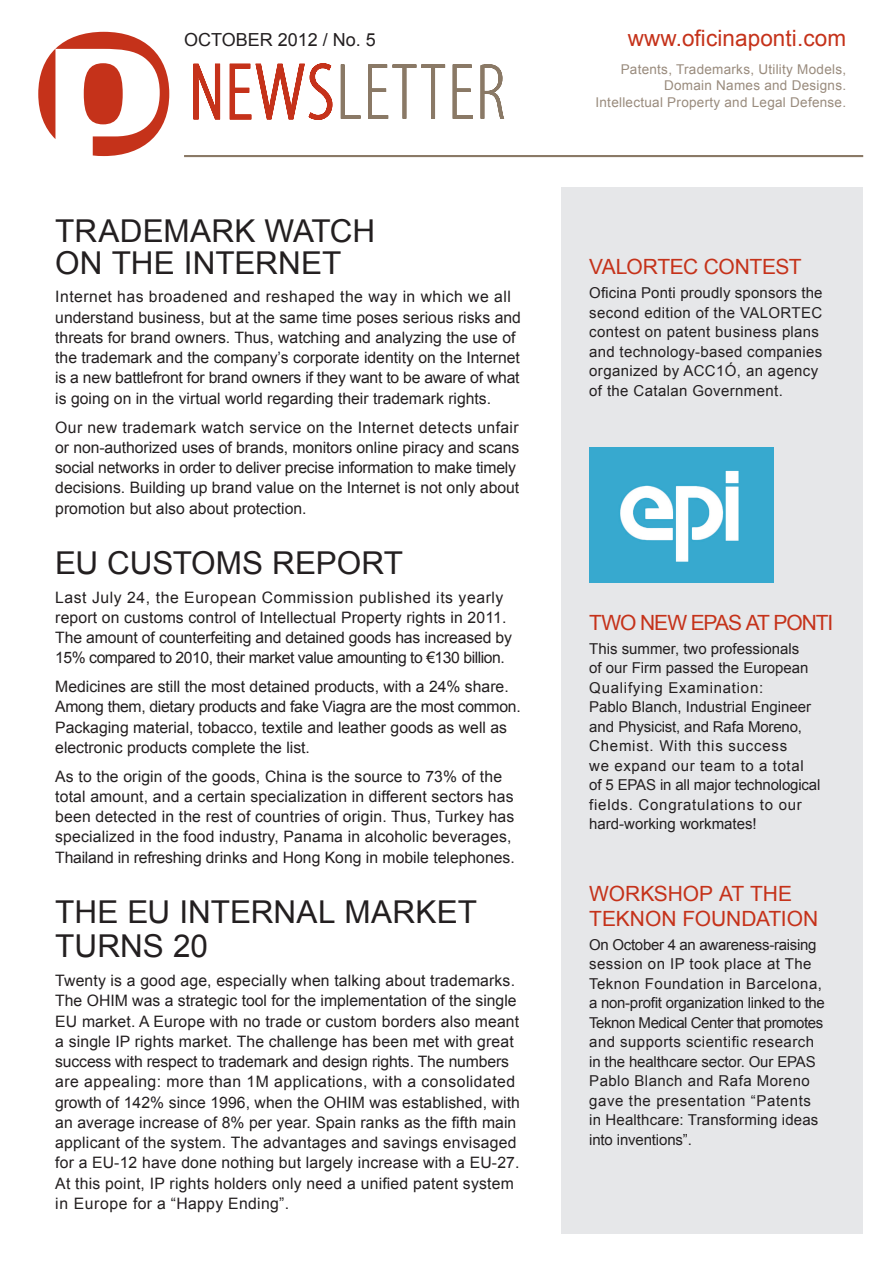
<style>
.page{position:relative;width:893px;height:1263px;background:#fff}
.page>*{position:absolute;margin:0;border:0;box-sizing:border-box;transform-origin:0 0}
.NOTICIA_MERCADO{font:31.5px/31.5px "Arial";color:#231f20}
.t1{font:22.5px "Arial";letter-spacing:.005em;color:#c5321a}
.NOTICIA_EMPRESA{font:21px/24.8px "Arial";letter-spacing:-.015em;color:#c5321a}
.NOTICIA_EMPRESA-2{font:21px "Arial";letter-spacing:-.06em;color:#c5321a}
.t2{font:18px "Arial";color:#231f20}
.NOTICIA_MERCADO-2{font:15.75px/20.2px "Arial";color:#231f20}
.NOTICIA_EMPRESA-3{font:15px/19.5px "Arial";letter-spacing:.01em;color:#231f20}
.t3{font:13.5px/16.8px "Arial";letter-spacing:.02em;color:#998b7d;text-align:right}
</style>
<div class="page">
<div style="left:561px;top:187px;width:302px;height:1046px;background:#e6e7e9"></div>
<svg style="left:38px;top:32px;width:131px;height:124px"></svg>
<svg style="left:193px;top:63px;width:140px;height:57px"></svg>
<svg style="left:341px;top:64px;width:163px;height:55px"></svg>
<hr style="left:184px;top:155px;width:679px;height:2px;background:#8a7966">
<img style="left:589px;top:448px;width:185px;height:134px">
<p class="t2" style="left:184px;top:28px;width:193px">OCTOBER 2012 / No. 5</p>
<p class="t1" style="left:628px;top:24px;width:220px">www.oficinaponti.com</p>
<p class="NOTICIA_MERCADO" style="left:55px;top:216px;width:322px">TRADEMARK WATCH<br>ON THE INTERNET</p>
<p class="NOTICIA_MERCADO-2" style="left:55px;top:287px;width:467px">Internet has broadened and reshaped the way in which we all understand business, but at the same time poses serious risks and threats for brand owners. Thus, watching and analyzing the use of the trademark and the company’s corporate identity on the Internet is a new battlefront for brand owners if they want to be aware of what is going on in the virtual world regarding their trademark rights.</p>
<p class="NOTICIA_MERCADO-2" style="left:55px;top:417px;width:466px">Our new trademark watch service on the Internet detects unfair or non-authorized uses of brands, monitors online piracy and scans social networks in order to deliver precise information to make timely decisions. Building up brand value on the Internet is not only about promotion but also about protection.</p>
<p class="NOTICIA_MERCADO" style="left:55px;top:547px;width:349px">EU CUSTOMS REPORT</p>
<p class="NOTICIA_MERCADO-2" style="left:55px;top:587px;width:458px">Last July 24, the European Commission published its yearly report on customs control of Intellectual Property rights in 2011.<br>The amount of counterfeiting and detained goods has increased by 15% compared to 2010, their market value amounting to €130 billion.</p>
<p class="NOTICIA_MERCADO-2" style="left:55px;top:676px;width:467px">Medicines are still the most detained products, with a 24% share.<br>Among them, dietary products and fake Viagra are the most common.<br>Packaging material, tobacco, textile and leather goods as well as electronic products complete the list.</p>
<p class="NOTICIA_MERCADO-2" style="left:55px;top:766px;width:461px">As to the origin of the goods, China is the source to 73% of the total amount, and a certain specialization in different sectors has been detected in the rest of countries of origin. Thus, Turkey has specialized in the food industry, Panama in alcoholic beverages, Thailand in refreshing drinks and Hong Kong in mobile telephones.</p>
<p class="NOTICIA_MERCADO" style="left:55px;top:895px;width:423px;line-height:34.5px">THE EU INTERNAL MARKET<br>TURNS 20</p>
<p class="NOTICIA_MERCADO-2" style="left:55px;top:970px;width:466px">Twenty is a good age, especially when talking about trademarks.<br>The OHIM was a strategic tool for the implementation of the single EU market. A Europe with no trade or custom borders also meant a single IP rights market. The challenge has been met with great success with respect to trademark and design rights. The numbers are appealing: more than 1M applications, with a consolidated growth of 142% since 1996, when the OHIM was established, with an average increase of 8% per year. Spain ranks as the fifth main applicant of the system. The advantages and savings envisaged for a EU-12 have done nothing but largely increase with a EU-27.<br>At this point, IP rights holders only need a unified patent system in Europe for a “Happy Ending”.</p>
<p class="t3" style="left:595px;top:61px;width:252px">Patents, Trademarks, Utility Models,<br>Domain Names and Designs.<br>Intellectual Property and Legal Defense.</p>
<p class="NOTICIA_EMPRESA" style="left:589px;top:255px;width:214px">VALORTEC CONTEST</p>
<p class="NOTICIA_EMPRESA-3" style="left:589px;top:283px;width:235px">Oficina Ponti proudly sponsors the second edition of the VALORTEC contest on patent business plans and technology-based companies organized by ACC1Ó, an agency of the Catalan Government.</p>
<p class="NOTICIA_EMPRESA-2" style="left:589px;top:609px;width:245px">TWO NEW EPAS AT PONTI</p>
<p class="NOTICIA_EMPRESA-3" style="left:589px;top:639px;width:233px">This summer, two professionals<br>of our Firm passed the European<br>Qualifying Examination:<br>Pablo Blanch, Industrial Engineer and Physicist, and Rafa Moreno,<br>Chemist. With this success<br>we expand our team to a total<br>of 5 EPAS in all major technological fields. Congratulations to our hard-working workmates!</p>
<p class="NOTICIA_EMPRESA" style="left:589px;top:882px;width:230px">WORKSHOP AT THE<br>TEKNON FOUNDATION</p>
<p class="NOTICIA_EMPRESA-3" style="left:589px;top:935px;width:237px">On October 4 an awareness-raising session on IP took place at The<br>Teknon Foundation in Barcelona, a non-profit organization linked to the<br>Teknon Medical Center that promotes and supports scientific research in the healthcare sector. Our EPAS<br>Pablo Blanch and Rafa Moreno gave the presentation “Patents in Healthcare: Transforming ideas into inventions”.</p>
</div>
